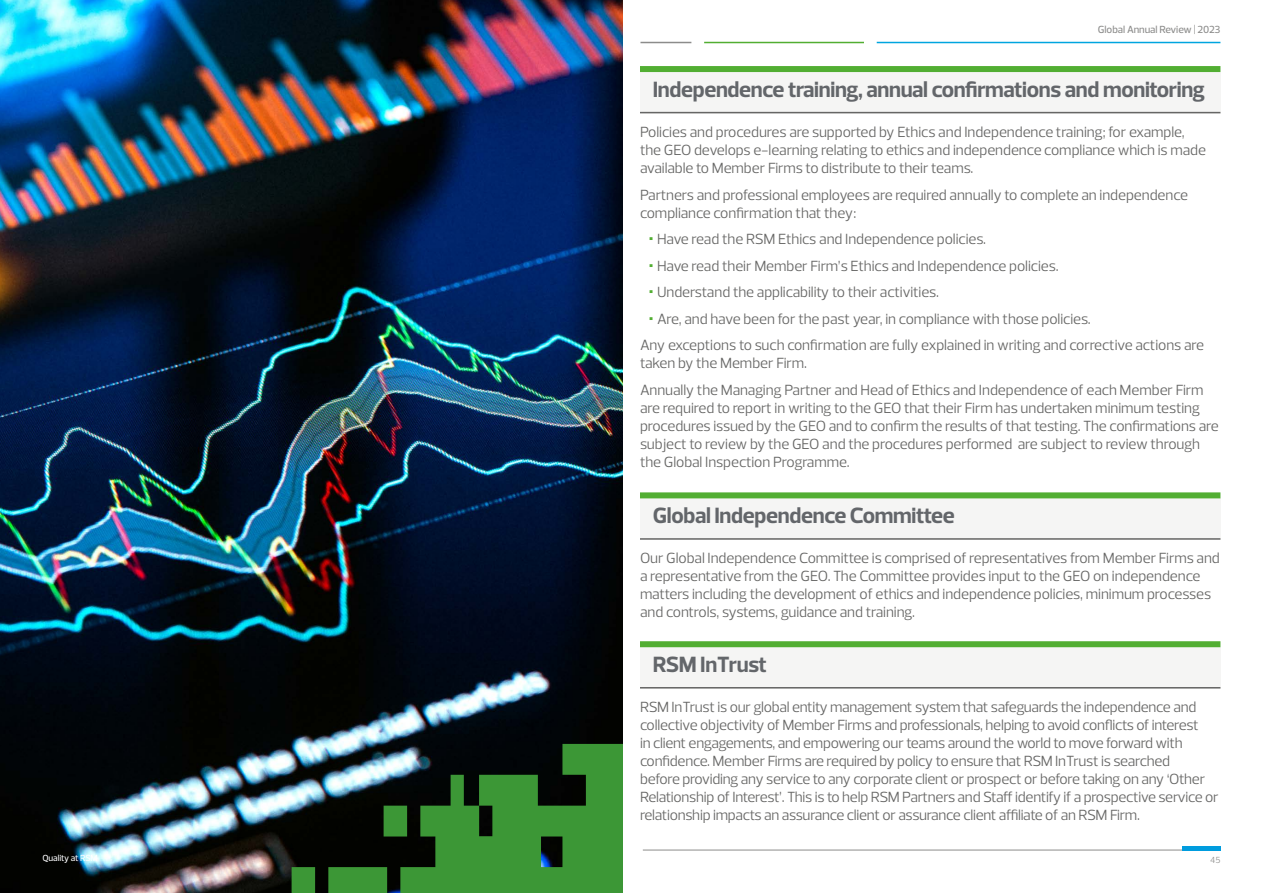
<style>
.page{position:relative;width:1263px;height:893px;background:#fff}
.page>*{position:absolute;margin:0;border:0;box-sizing:border-box;transform-origin:0 0}
.t1{font:700 22.5px "Prelo";letter-spacing:-.015em;color:#63666a}
.t2{font:15px/18px "Prelo";letter-spacing:-.015em;color:#666665}
.t3{font:500 10.5px "Prelo";letter-spacing:-.01em;color:#8c8c8b}
.t4{font:500 9px "Prelo";letter-spacing:-.015em;color:#fff}
.t5{font:9px "Prelo";color:#8c8c8b}
</style>
<div class="page">
<hr style="left:643px;top:850px;width:539px;height:1px;background:#8c8c8b">
<hr style="left:1182px;top:846px;width:38px;height:4px;background:#009cde">
<hr style="left:640px;top:42px;width:51px;height:1px;background:#8c8c8b">
<hr style="left:704px;top:42px;width:160px;height:1px;background:#52ae32">
<hr style="left:877px;top:42px;width:343px;height:1px;background:#00a5df">
<div style="left:640px;top:72px;width:580px;height:41px;background:#f5f5f4"></div>
<div style="left:640px;top:498px;width:580px;height:42px;background:#f5f5f4"></div>
<div style="left:640px;top:647px;width:580px;height:41px;background:#f5f5f4"></div>
<div style="left:640px;top:66px;width:580px;height:6px;background:#52ae32"></div>
<div style="left:640px;top:492px;width:580px;height:6px;background:#52ae32"></div>
<div style="left:640px;top:641px;width:580px;height:6px;background:#52ae32"></div>
<hr style="left:640px;top:112px;width:580px;height:1px;background:#666665">
<hr style="left:640px;top:538px;width:580px;height:2px;background:#666665">
<hr style="left:640px;top:687px;width:580px;height:1px;background:#666665">
<img style="left:0;top:0;width:623px;height:893px">
<svg style="left:292px;top:744px;width:331px;height:149px;background:#2d5f30"></svg>
<p class="t4" style="left:43px;top:853px;width:57px">Quality at RSM</p>
<p class="t3" style="left:1098px;top:24px;width:124px">Global Annual Review | 2023</p>
<h1 class="t1" style="left:653px;top:77px;width:554px">Independence training, annual confirmations and monitoring</h1>
<p class="t2" style="left:640px;top:123px;width:568px">Policies and procedures are supported by Ethics and Independence training; for example, the GEO develops e-learning relating to ethics and independence compliance which is made available to Member Firms to distribute to their teams.</p>
<p class="t2" style="left:640px;top:185px;width:550px">Partners and professional employees are required annually to complete an independence compliance confirmation that they:</p>
<p class="t2" style="left:657px;top:230px;width:331px">Have read the RSM Ethics and Independence policies.</p>
<p class="t2" style="left:657px;top:256px;width:403px">Have read their Member Firm’s Ethics and Independence policies.</p>
<p class="t2" style="left:657px;top:283px;width:284px">Understand the applicability to their activities.</p>
<p class="t2" style="left:657px;top:309px;width:435px">Are, and have been for the past year, in compliance with those policies.</p>
<p class="t2" style="left:640px;top:336px;width:566px">Any exceptions to such confirmation are fully explained in writing and corrective actions are</p>
<p class="t2" style="left:640px;top:350px;width:565px;line-height:26.5px">taken by the Member Firm.<br>Annually the Managing Partner and Head of Ethics and Independence of each Member Firm</p>
<p class="t2" style="left:640px;top:398px;width:580px">are required to report in writing to the GEO that their Firm has undertaken minimum testing procedures issued by the GEO and to confirm the results of that testing. The confirmations are subject to review by the GEO and the procedures performed are subject to review through the Global Inspection Programme.</p>
<h1 class="t1" style="left:653px;top:503px;width:303px">Global Independence Committee</h1>
<p class="t2" style="left:640px;top:549px;width:581px">Our Global Independence Committee is comprised of representatives from Member Firms and a representative from the GEO. The Committee provides input to the GEO on independence matters including the development of ethics and independence policies, minimum processes and controls, systems, guidance and training.</p>
<h1 class="t1" style="left:653px;top:652px;width:116px">RSM InTrust</h1>
<p class="t2" style="left:640px;top:698px;width:580px">RSM InTrust is our global entity management system that safeguards the independence and collective objectivity of Member Firms and professionals, helping to avoid conflicts of interest<br>in client engagements, and empowering our teams around the world to move forward with confidence. Member Firms are required by policy to ensure that RSM InTrust is searched<br>before providing any service to any corporate client or prospect or before taking on any ‘Other Relationship of Interest’. This is to help RSM Partners and Staff identify if a prospective service or relationship impacts an assurance client or assurance client affiliate of an RSM Firm.</p>
<p class="t5" style="left:1210px;top:854px;width:12px">45</p>
</div>
